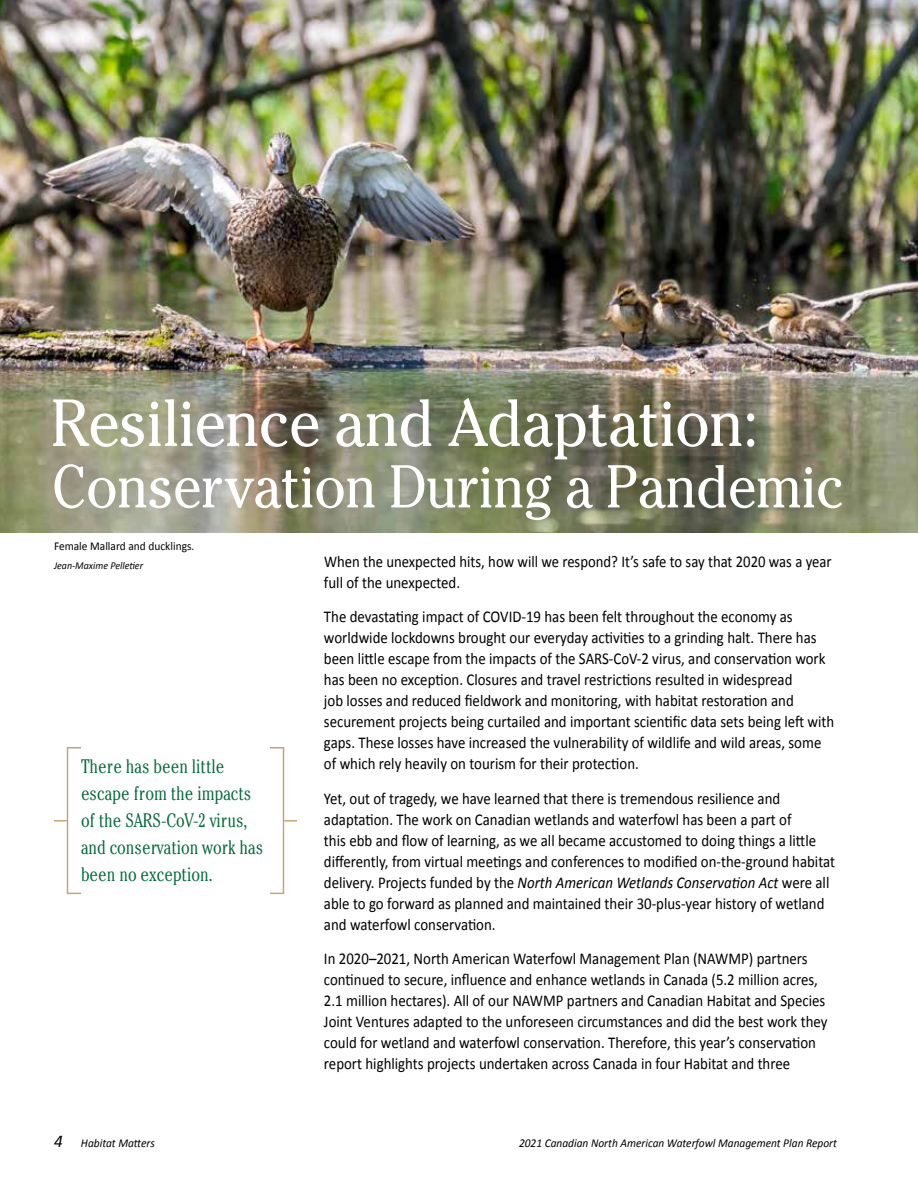
<style>
.page{position:relative;width:918px;height:1188px;background:#fff}
.page>*{position:absolute;margin:0;border:0;box-sizing:border-box;transform-origin:0 0}
.t1{font:66px "Cheltenham";letter-spacing:-.01em;color:#fff;scale:.9 1}
.t2{font:60px "Cheltenham";letter-spacing:-.01em;color:#fff;scale:.9 1}
.t3{font:300 condensed 19.5px/27px "Cheltenham";color:#006a39}
.t4{font:16.5px/21px "Calibri";color:#000;scale:.9 1}
.t5{font:16.5px/21px "Calibri";color:#000;scale:.89 1}
.t6{font:italic 12px "Calibri";color:#000;scale:.95 1}
.t7{font:12px "Calibri";color:#000;scale:.95 1}
.t8{font:italic 10.5px "Calibri";color:#000;scale:.95 1}
.s1{font-style:italic}
.s2{font-size:18px}
</style>
<div class="page">
<img style="left:0;top:0;width:918px;height:533px">
<div style="left:67px;top:747px;width:15px;height:147px;border:2px solid #c6a575"></div>
<svg style="left:54px;top:820px;width:13px;height:2px"></svg>
<div style="left:269px;top:747px;width:15px;height:147px;border:2px solid #c6a575"></div>
<svg style="left:284px;top:820px;width:13px;height:2px"></svg>
<h1 class="t1" style="left:51px;top:384px;width:788px">Resilience and Adaptation:</h1>
<h2 class="t2" style="left:52px;top:452px;width:881px">Conservation During a Pandemic</h2>
<p class="t7" style="left:54px;top:538px;width:149px">Female Mallard and ducklings.</p>
<p class="t8" style="left:54px;top:558px;width:95px">Jean-Maxime Pelletier</p>
<p class="t3" style="left:81px;top:752px;width:184px">There has been little escape from the impacts of the SARS-CoV-2 virus, and conservation work has been no exception.</p>
<p class="t5" style="left:324px;top:551px;width:572px">When the unexpected hits, how will we respond? It’s safe to say that 2020 was a year full of the unexpected.</p>
<p class="t4" style="left:324px;top:606px;width:569px">The devastating impact of COVID-19 has been felt throughout the economy as worldwide lockdowns brought our everyday activities to a grinding halt. There has been little escape from the impacts of the SARS-CoV-2 virus, and conservation work has been no exception. Closures and travel restrictions resulted in widespread<br>job losses and reduced fieldwork and monitoring, with habitat restoration and securement projects being curtailed and important scientific data sets being left with gaps. These losses have increased the vulnerability of wildlife and wild areas, some of which rely heavily on tourism for their protection.</p>
<p class="t4" style="left:324px;top:788px;width:569px">Yet, out of tragedy, we have learned that there is tremendous resilience and adaptation. The work on Canadian wetlands and waterfowl has been a part of<br>this ebb and flow of learning, as we all became accustomed to doing things a little differently, from virtual meetings and conferences to modified on-the-ground habitat delivery. Projects funded by the <span class="s1">North American Wetlands Conservation Act</span> were all able to go forward as planned and maintained their 30-plus-year history of wetland and waterfowl conservation.</p>
<p class="t4" style="left:324px;top:948px;width:561px">In 2020–2021, North American Waterfowl Management Plan (NAWMP) partners continued to secure, influence and enhance wetlands in Canada (5.2 million acres, 2.1 million hectares). All of our NAWMP partners and Canadian Habitat and Species Joint Ventures adapted to the unforeseen circumstances and did the best work they could for wetland and waterfowl conservation. Therefore, this year’s conservation report highlights projects undertaken across Canada in four Habitat and three</p>
<p class="t6" style="left:54px;top:1135px;width:108px"><span class="s2">4</span> Habitat Matters</p>
<p class="t6" style="left:519px;top:1135px;width:336px">2021 Canadian North American Waterfowl Management Plan Report</p>
</div>
